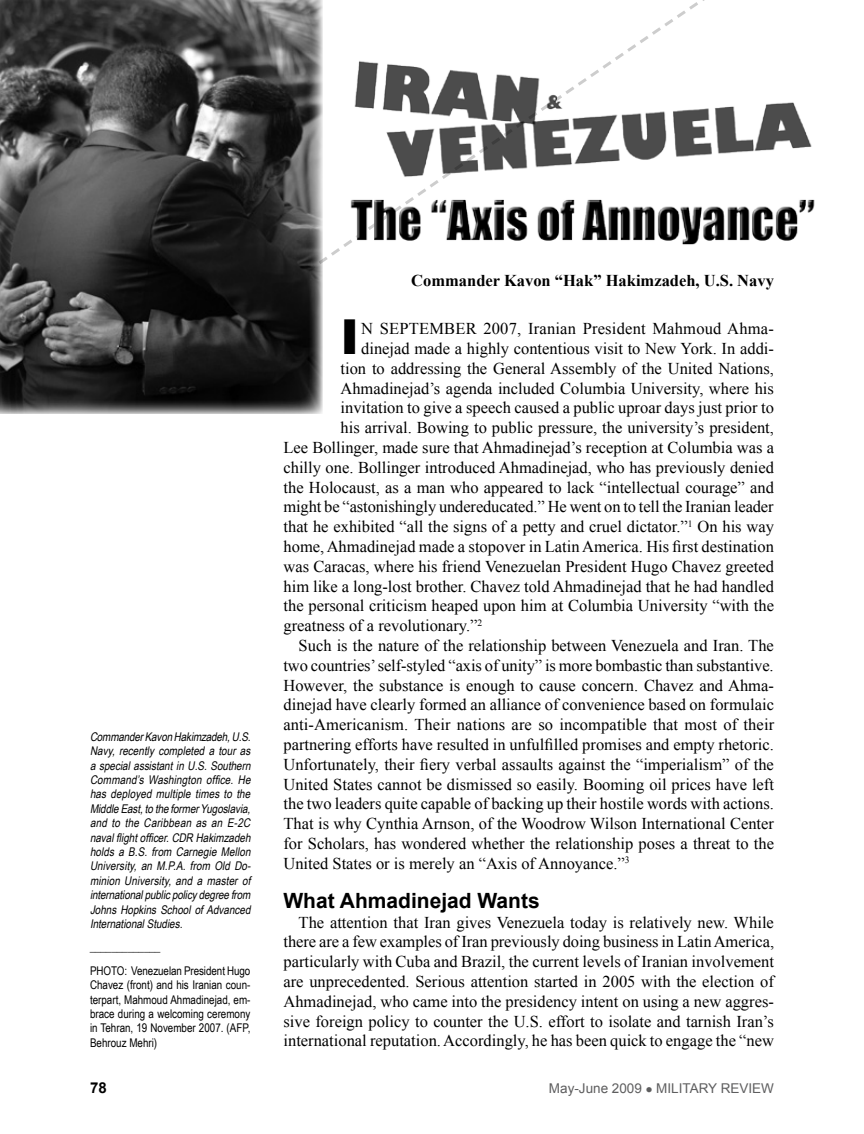
<style>
.page{position:relative;width:864px;height:1134px;background:#fff}
.page>*{position:absolute;margin:0;border:0;box-sizing:border-box;transform-origin:0 0}
.fob_Drop_Cap{font:900 48.15px "Arial";color:#000}
.subhead{font:700 21px "Arial";color:#000}
.fob{font:16.5px/19.8px "Times New Roman";color:#000;text-align:justify}
.fob_Drop_Cap-2{font:16.5px "Times New Roman";color:#000}
.author_byline{font:700 16.5px "Times New Roman";color:#000}
.subhead-2{font:700 15px "Arial";color:#000}
.subhead-3{font:13.5px "Arial";color:#5e5e5f}
.bio{font:italic 12px/14.4px "Arial Narrow";color:#000;text-align:justify}
.bio-2{font:12px/14.4px "Arial Narrow";color:#000;text-align:justify}
</style>
<div class="page">
<svg style="left:322px;top:0;width:383px;height:274px"></svg>
<img style="left:348px;top:54px;width:467px;height:200px">
<img style="left:0;top:0;width:322px;height:414px">
<p class="bio" style="left:90px;top:729px;width:165px">CommanderKavonHakimzadeh,U.S.<br>Navy, recently completed a tour as a special assistant in U.S. Southern Command’s Washington office. He has deployed multiple times to the MiddleEast,totheformerYugoslavia, and to the Caribbean as an E-2C navalflightofficer.CDR Hakimzadeh holds a B.S. from Carnegie Mellon University, an M.P.A. from Old Do&shy;minion University, and a master of internationalpublicpolicydegreefrom Johns Hopkins School ofAdvanced InternationalStudies.</p>
<p class="bio" style="left:90px;top:939px;width:75px">_____________</p>
<p class="bio-2" style="left:90px;top:963px;width:162px">PHOTO: Venezuelan President Hugo Chavez (front) and his Iranian coun&shy;terpart, Mahmoud Ahmadinejad, em&shy;brace during a welcoming ceremony in Tehran, 19 November 2007. (AFP, Behrouz Mehri)</p>
<p class="author_byline" style="left:411px;top:269px;width:364px">Commander Kavon “Hak” Hakimzadeh, U.S. Navy</p>
<p class="fob_Drop_Cap" style="left:340px;top:302px;width:20px">I</p>
<p class="fob_Drop_Cap-2" style="left:361px;top:318px;width:414px">N SEPTEMBER 2007, Iranian President Mahmoud Ahma-</p>
<p class="fob_Drop_Cap-2" style="left:361px;top:337px;width:414px">dinejad made a highly contentious visit to New York. In addi-</p>
<p class="fob_Drop_Cap-2" style="left:340px;top:357px;width:435px">tion to addressing the General Assembly of the United Nations,</p>
<p class="fob_Drop_Cap-2" style="left:340px;top:377px;width:435px">Ahmadinejad’s agenda included Columbia University, where his</p>
<p class="fob_Drop_Cap-2" style="left:340px;top:397px;width:435px">invitation to give a speech caused a public uproar days just prior to</p>
<p class="fob_Drop_Cap-2" style="left:340px;top:417px;width:435px">his arrival. Bowing to public pressure, the university’s president,</p>
<p class="fob_Drop_Cap-2" style="left:284px;top:436px;width:492px">Lee Bollinger, made sure that Ahmadinejad’s reception at Columbia was a</p>
<p class="fob_Drop_Cap-2" style="left:284px;top:456px;width:492px">chilly one. Bollinger introduced Ahmadinejad, who has previously denied</p>
<p class="fob_Drop_Cap-2" style="left:284px;top:476px;width:492px">the Holocaust, as a man who appeared to lack “intellectual courage” and</p>
<p class="fob_Drop_Cap-2" style="left:284px;top:496px;width:492px">might be “astonishingly undereducated.” He went on to tell the Iranian leader</p>
<p class="fob_Drop_Cap-2" style="left:284px;top:516px;width:492px">that he exhibited “all the signs of a petty and cruel dictator.”<sup>1</sup> On his way</p>
<p class="fob_Drop_Cap-2" style="left:284px;top:535px;width:492px">home, Ahmadinejad made a stopover in Latin America. His first destination</p>
<p class="fob_Drop_Cap-2" style="left:284px;top:555px;width:492px">was Caracas, where his friend Venezuelan President Hugo Chavez greeted</p>
<p class="fob_Drop_Cap-2" style="left:284px;top:575px;width:492px">him like a long-lost brother. Chavez told Ahmadinejad that he had handled</p>
<p class="fob_Drop_Cap-2" style="left:284px;top:595px;width:492px">the personal criticism heaped upon him at Columbia University “with the</p>
<p class="fob_Drop_Cap-2" style="left:284px;top:615px;width:200px">greatness of a revolutionary.”<sup>2</sup></p>
<p class="fob" style="left:284px;top:635px;width:492px;text-indent:15px">Such is the nature of the relationship between Venezuela and Iran. The two countries’ self-styled “axis of unity” is more bombastic than substantive.<br>However, the substance is enough to cause concern. Chavez and Ahma&shy;dinejad have clearly formed an alliance of convenience based on formulaic anti-Americanism. Their nations are so incompatible that most of their partnering efforts have resulted in unfulfilled promises and empty rhetoric.<br>Unfortunately, their fiery verbal assaults against the “imperialism” of the United States cannot be dismissed so easily. Booming oil prices have left the two leaders quite capable of backing up their hostile words with actions.<br>That is why Cynthia Arnson, of the Woodrow Wilson International Center for Scholars, has wondered whether the relationship poses a threat to the United States or is merely an “Axis of Annoyance.”<sup>3</sup></p>
<p class="subhead" style="left:284px;top:887px;width:258px">What Ahmadinejad Wants</p>
<p class="fob" style="left:284px;top:912px;width:492px;text-indent:15px">The attention that Iran gives Venezuela today is relatively new. While there are a few examples of Iran previously doing business in Latin America, particularly with Cuba and Brazil, the current levels of Iranian involvement are unprecedented. Serious attention started in 2005 with the election of Ahmadinejad, who came into the presidency intent on using a new aggres&shy;sive foreign policy to counter the U.S. effort to isolate and tarnish Iran’s international reputation. Accordingly, he has been quick to engage the “new</p>
<p class="subhead-2" style="left:90px;top:1078px;width:18px">78</p>
<p class="subhead-3" style="left:549px;top:1080px;width:227px">May-June 2009 ● MILITARY REVIEW</p>
</div>
